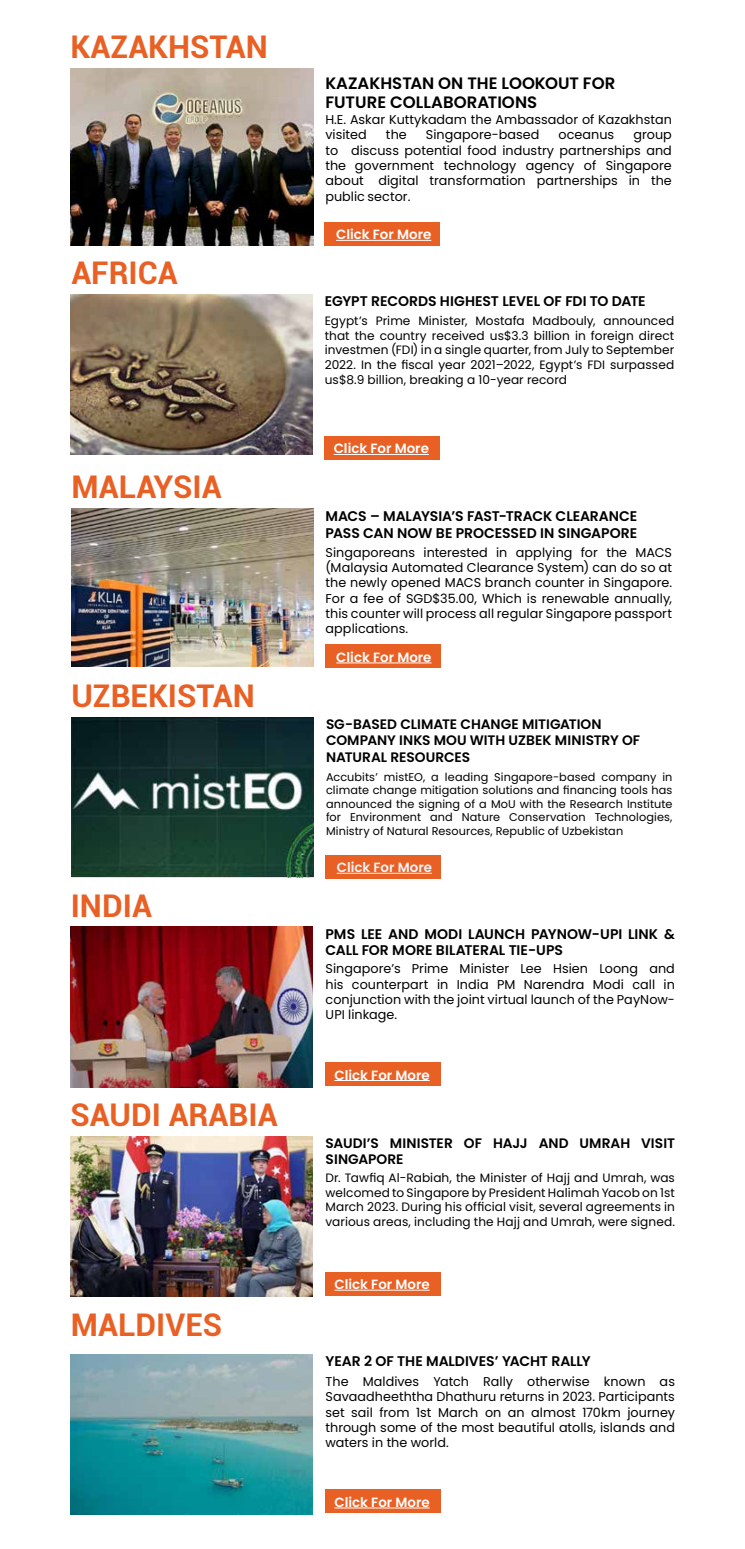
<style>
.page{position:relative;width:745px;height:1549px;background:#fff}
.page>*{position:absolute;margin:0;border:0;box-sizing:border-box;transform-origin:0 0}
.t1{font:700 31.25px "Roboto";color:#e96025}
.t2{font:600 16.5px/19.8px "Poppins";color:#000}
.t3{font:600 14px/16.8px "Poppins";letter-spacing:-.005em;color:#000}
.t4{font:600 13.75px/16.5px "Poppins";color:#000}
.t5{font:600 13.38px "Poppins";color:#fff}
.t6{font:600 13.38px "Poppins";color:#f3f4f9}
.t7{font:12.75px/15.2px "Poppins";letter-spacing:.005em;color:#000;text-align:justify}
.t8{font:12.12px/14.5px "Poppins";letter-spacing:.005em;color:#000;text-align:justify}
.t9{font:11.25px/13.5px "Poppins";letter-spacing:.01em;color:#000;text-align:justify}
</style>
<div class="page">
<img style="left:71px;top:508px;width:243px;height:158px">
<div style="left:325px;top:645px;width:115px;height:23px;background:#e96025"></div>
<hr style="left:336px;top:662px;width:95px;height:1px;background:#fff">
<img style="left:71px;top:927px;width:241px;height:160px">
<div style="left:325px;top:1062px;width:115px;height:23px;background:#e96025"></div>
<hr style="left:334px;top:1080px;width:95px;height:1px;background:#fff">
<img style="left:71px;top:1354px;width:241px;height:160px">
<div style="left:325px;top:1489px;width:115px;height:23px;background:#e96025"></div>
<hr style="left:334px;top:1507px;width:95px;height:1px;background:#fff">
<img style="left:71px;top:68px;width:242px;height:177px">
<div style="left:324px;top:222px;width:115px;height:23px;background:#e96025"></div>
<hr style="left:336px;top:240px;width:95px;height:1px;background:#fff">
<img style="left:71px;top:1136px;width:241px;height:160px">
<div style="left:325px;top:1272px;width:115px;height:23px;background:#e96025"></div>
<hr style="left:334px;top:1289px;width:95px;height:1px;background:#fff">
<img style="left:70px;top:295px;width:242px;height:160px">
<div style="left:324px;top:436px;width:115px;height:23px;background:#e96025"></div>
<hr style="left:333px;top:454px;width:95px;height:1px;background:#fff">
<img style="left:71px;top:717px;width:243px;height:160px">
<div style="left:325px;top:855px;width:115px;height:23px;background:#e96025"></div>
<hr style="left:336px;top:873px;width:95px;height:1px;background:#f3f4f9">
<h1 class="t1" style="left:70px;top:25px;width:199px">KAZAKHSTAN</h1>
<h1 class="t1" style="left:71px;top:251px;width:108px">AFRICA</h1>
<h1 class="t1" style="left:71px;top:465px;width:152px">MALAYSIA</h1>
<h1 class="t1" style="left:71px;top:674px;width:185px">UZBEKISTAN</h1>
<h1 class="t1" style="left:71px;top:884px;width:83px">INDIA</h1>
<h1 class="t1" style="left:70px;top:1093px;width:208px">SAUDI ARABIA</h1>
<h1 class="t1" style="left:71px;top:1302px;width:153px">MALDIVES</h1>
<p class="t2" style="left:325px;top:73px;width:291px">KAZAKHSTAN ON THE LOOKOUT FOR<br>FUTURE COLLABORATIONS</p>
<p class="t7" style="left:325px;top:112px;width:348px">H.E. Askar Kuttykadam the Ambassador of Kazakhstan visited</p>
<p class="t7" style="left:386px;top:127px;width:22px">the</p>
<p class="t7" style="left:425px;top:127px;width:115px">Singapore-based</p>
<p class="t7" style="left:558px;top:127px;width:57px">oceanus</p>
<p class="t7" style="left:325px;top:127px;width:348px;text-indent:308px">group to discuss potential food industry partnerships and the government technology agency of Singapore about digital transformation partnerships in the public sector.</p>
<p class="t5" style="left:336px;top:227px;width:97px">Click For More</p>
<p class="t3" style="left:324px;top:293px;width:322px">EGYPT RECORDS HIGHEST LEVEL OF FDI TO DATE</p>
<p class="t8" style="left:324px;top:314px;width:350px">Egypt’s Prime Minister, Mostafa Madbouly, announced that the country received us$3.3 billion in foreign direct investmen (FDI) in a single quarter, from July to September 2022. In the fiscal year 2021–2022, Egypt’s FDI surpassed us$8.9 billion, breaking a 10-year record</p>
<p class="t5" style="left:333px;top:441px;width:97px">Click For More</p>
<p class="t3" style="left:325px;top:508px;width:313px">MACS – MALAYSIA’S FAST-TRACK CLEARANCE<br>PASS CAN NOW BE PROCESSED IN SINGAPORE</p>
<p class="t7" style="left:325px;top:544px;width:348px">Singaporeans interested in applying for the MACS (Malaysia Automated Clearance System) can do so at the newly opened MACS branch counter in Singapore.<br>For a fee of SGD$35.00, Which is renewable annually, this counter will process all regular Singapore passport applications.</p>
<p class="t5" style="left:336px;top:649px;width:97px">Click For More</p>
<p class="t4" style="left:326px;top:715px;width:315px">SG-BASED CLIMATE CHANGE MITIGATION<br>COMPANY INKS MOU WITH UZBEK MINISTRY OF<br>NATURAL RESOURCES</p>
<p class="t9" style="left:326px;top:770px;width:348px">Accubits’ mistEO, a leading Singapore-based company in climate change mitigation solutions and financing tools has announced the signing of a MoU with the Research Institute for Environment and Nature Conservation Technologies, Ministry of Natural Resources, Republic of Uzbekistan</p>
<p class="t6" style="left:336px;top:860px;width:97px">Click For More</p>
<p class="t3" style="left:325px;top:925px;width:350px">PMS LEE AND MODI LAUNCH PAYNOW-UPI LINK &amp;<br>CALL FOR MORE BILATERAL TIE-UPS</p>
<p class="t7" style="left:325px;top:961px;width:350px">Singapore’s Prime Minister Lee Hsien Loong and his counterpart in India PM Narendra Modi call in conjunction with the joint virtual launch of the PayNow-UPI linkage.</p>
<p class="t5" style="left:334px;top:1067px;width:97px">Click For More</p>
<p class="t4" style="left:325px;top:1135px;width:350px">SAUDI’S MINISTER OF HAJJ AND UMRAH VISIT<br>SINGAPORE</p>
<p class="t8" style="left:325px;top:1170px;width:350px">Dr. Tawfiq Al-Rabiah, the Minister of Hajj and Umrah, was welcomed to Singapore by President Halimah Yacob on 1st March 2023. During his official visit, several agreements in various areas, including the Hajj and Umrah, were signed.</p>
<p class="t5" style="left:334px;top:1276px;width:97px">Click For More</p>
<p class="t3" style="left:325px;top:1352px;width:266px">YEAR 2 OF THE MALDIVES’ YACHT RALLY</p>
<p class="t7" style="left:325px;top:1373px;width:350px">The Maldives Yatch Rally otherwise known as Savaadheeththa Dhathuru returns in 2023. Participants set sail from 1st March on an almost 170km journey through some of the most beautiful atolls, islands and waters in the world.</p>
<p class="t5" style="left:334px;top:1494px;width:97px">Click For More</p>
</div>
